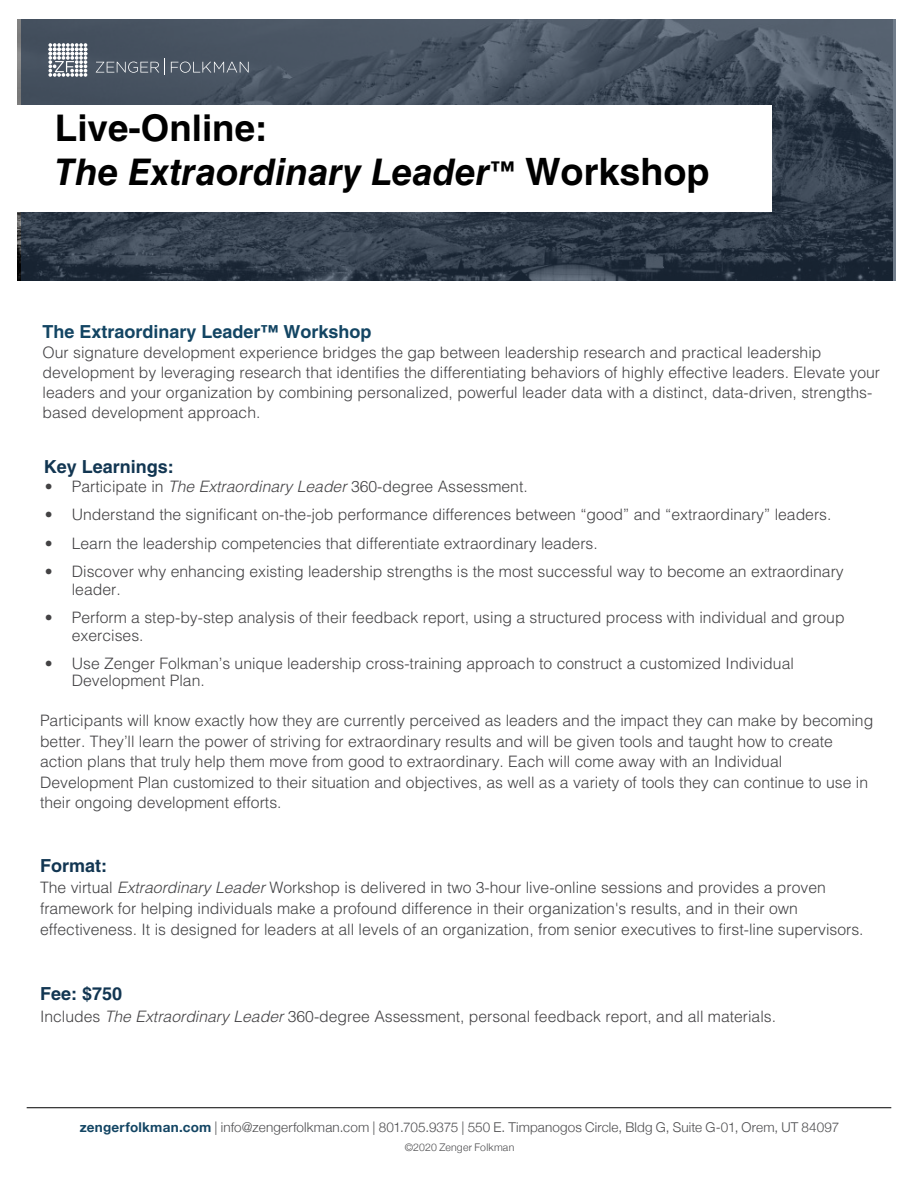
<style>
.page{position:relative;width:918px;height:1188px;background:#fff}
.page>*{position:absolute;margin:0;border:0;box-sizing:border-box;transform-origin:0 0}
.t1{font:italic 700 36.75px/44.8px "Helvetica LT Std";color:#000}
.t2{font:700 18px "Helvetica LT Std";color:#134563}
.t3{font:700 18px "Helvetica LT Std";color:#123652}
.t4{font:300 15.75px/20.5px "Helvetica LT Std";color:#434244}
.t5{font:300 15.75px/20.7px "Helvetica LT Std";color:#424244}
.t6{font:300 13.5px "Helvetica Neue";letter-spacing:.01em;color:#4d4d4f}
.t7{font:300 10.5px "Helvetica Neue";letter-spacing:.02em;color:#4d4d4f}
.s1{font-style:normal}
.s2{font-style:normal;font-size:37.8px}
.s3{font-family:"Helvetica Neue"}
.s4{font-style:italic}
.s5{color:#424244}
.s6{font-weight:700;color:#134563}
</style>
<div class="page">
<hr style="left:27px;top:1107px;width:864px;height:1px;background:#000">
<svg style="left:21px;top:19px;width:875px;height:262px;background:#3d4957"></svg>
<div style="left:11px;top:105px;width:761px;height:106px;background:#fff"></div>
<svg style="left:48px;top:43px;width:39px;height:34px"></svg>
<svg style="left:171px;top:62px;width:78px;height:11px"></svg>
<svg style="left:96px;top:59px;width:69px;height:16px"></svg>
<p class="t1" style="left:55px;top:105px;width:656px"><span class="s1">Live-Online:<br></span>The Extraordinary Leader<sup>™</sup> <span class="s2">Workshop</span></p>
<p class="t2" style="left:43px;top:320px;width:331px">The Extraordinary Leader™ Workshop</p>
<p class="t4" style="left:43px;top:342px;width:839px;line-height:20.1px">Our signature development experience bridges the gap between leadership research and practical leadership development by leveraging research that identifies the differentiating behaviors of highly effective leaders. Elevate your leaders and your organization by combining personalized, powerful leader data with a distinct, data-driven, strengths&shy;based development approach.</p>
<p class="t3" style="left:44px;top:455px;width:132px">Key Learnings:</p>
<p class="t4" style="left:45px;top:476px;width:485px"><span class="s3">•</span> Participate in <span class="s4">The Extraordinary Leader</span> 360-degree Assessment.</p>
<p class="t4" style="left:45px;top:504px;width:788px"><span class="s3">•</span> Understand the significant on-the-job performance differences between “good” and “extraordinary” leaders.</p>
<p class="t4" style="left:45px;top:533px;width:555px"><span class="s3">•</span> Learn the leadership competencies that differentiate extraordinary leaders.</p>
<p class="t4" style="left:72px;top:562px;width:774px;line-height:17.7px;text-indent:-27px"><span class="s3">•</span> Discover why enhancing existing leadership strengths is the most successful way to become an extraordinary leader.</p>
<p class="t4" style="left:72px;top:608px;width:774px;line-height:17.7px;text-indent:-27px"><span class="s3">•</span> Perform a step-by-step analysis of their feedback report, using a structured process with individual and group exercises.</p>
<p class="t4" style="left:72px;top:654px;width:724px;line-height:17.7px;text-indent:-27px"><span class="s3">•</span> Use Zenger Folkman’s unique leadership cross-training approach to construct a customized Individual<br>Development Plan.</p>
<p class="t4" style="left:40px;top:710px;width:835px">Participants will know exactly how they are currently perceived as leaders and the impact they can make by becoming better. They’ll learn the power of striving for extraordinary results and will be given tools and taught how to create action plans that truly help them move from good to extraordinary. Each will come away wit<span class="s5">h an Individual Development Plan customized to their situation and objectives, as well as a variety of tools they can continue to use in their ongoing development efforts.</span></p>
<p class="t3" style="left:40px;top:855px;width:68px">Format:</p>
<p class="t5" style="left:40px;top:877px;width:825px">The virtual <span class="s4">Extraordinary Leader</span> Workshop is delivered in two 3-hour live-online sessions and provides a proven framework for helping individuals make a profound difference in their organization's results, and in their own effectiveness. It is designed for leaders at all levels of an organization, from senior executives to first-line supervisors.</p>
<p class="t3" style="left:40px;top:983px;width:84px">Fee: $750</p>
<p class="t4" style="left:40px;top:1006px;width:738px">Includes <span class="s4">The Extraordinary Leader</span> 360-degree Assessment, personal feedback report, and all materials.</p>
<p class="t6" style="left:80px;top:1116px;width:761px"><span class="s6">zengerfolkman.com</span> | info@zengerfolkman.com | 801.705.9375 | 550 E. Timpanogos Circle, Bldg G, Suite G-01, Orem, UT 84097</p>
<p class="t7" style="left:405px;top:1139px;width:111px">©2020 Zenger Folkman</p>
</div>
